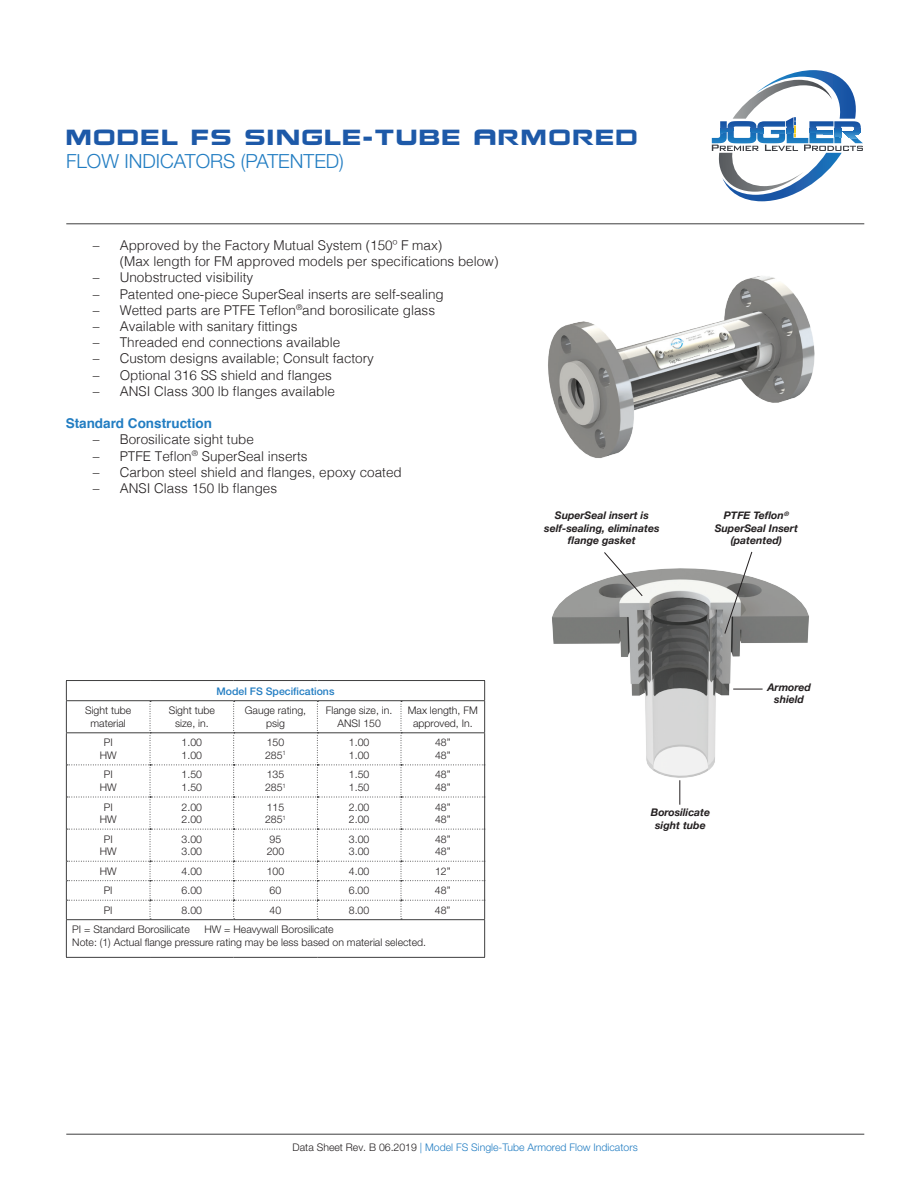
<style>
.page{position:relative;width:918px;height:1188px;background:#fff}
.page>*{position:absolute;margin:0;border:0;box-sizing:border-box;transform-origin:0 0}
.t1{font:19.5px "Nokianvirallinenkirjasin REGULAR";letter-spacing:.1em;color:#1d59a8}
.t2{font:300 19.5px "Helvetica Neue LT Pro";color:#227dc2}
.t3{font:300 13.5px/16.2px "Helvetica";color:#231f20}
.t4{font:700 13.5px "Helvetica";color:#227dc2}
.t5{font:300 10.5px/12.6px "Helvetica Neue LT Pro";color:#231f20}
.t6{font:italic 700 10.5px/12.6px "Helvetica Neue";color:#231f20;text-align:center}
.t7{font:300 10.5px "Helvetica Neue LT Pro";color:#227dc2}
.t8{font:500 10.5px "Helvetica Neue";color:#227dc2}
.s1{color:#231f20}
</style>
<div class="page">
<hr style="left:66px;top:920px;width:1px;height:37px;background:#3e3e3f">
<hr style="left:66px;top:680px;width:84px;height:1px;background:#3e3e3f">
<hr style="left:150px;top:680px;width:84px;height:1px;background:#3e3e3f">
<hr style="left:234px;top:680px;width:83px;height:1px;background:#3e3e3f">
<hr style="left:317px;top:680px;width:84px;height:1px;background:#3e3e3f">
<hr style="left:401px;top:680px;width:84px;height:1px;background:#3e3e3f">
<hr style="left:66px;top:957px;width:84px;height:1px;background:#3e3e3f">
<hr style="left:150px;top:957px;width:84px;height:1px;background:#3e3e3f">
<hr style="left:234px;top:957px;width:83px;height:1px;background:#3e3e3f">
<hr style="left:317px;top:957px;width:84px;height:1px;background:#3e3e3f">
<hr style="left:401px;top:957px;width:84px;height:1px;background:#3e3e3f">
<svg style="left:66px;top:681px;width:419px;height:239px"></svg>
<hr style="left:484px;top:920px;width:1px;height:37px;background:#3e3e3f">
<svg style="left:712px;top:70px;width:151px;height:131px"></svg>
<hr style="left:66px;top:1134px;width:798px;height:1px;background:#3e3e3f">
<hr style="left:66px;top:224px;width:798px;height:1px;background:#3e3e3f">
<img style="left:552px;top:568px;width:257px;height:216px">
<img style="left:548px;top:276px;width:267px;height:182px">
<svg style="left:603px;top:552px;width:40px;height:45px"></svg>
<svg style="left:724px;top:551px;width:29px;height:84px"></svg>
<hr style="left:733px;top:689px;width:30px;height:1px;background:#231f20">
<svg style="left:679px;top:780px;width:1px;height:25px"></svg>
<h1 class="t1" style="left:66px;top:125px;width:573px">MODEL FS SINGLE-TUBE ARMORED</h1>
<h1 class="t2" style="left:66px;top:150px;width:280px">FLOW INDICATORS (PATENTED)</h1>
<p class="t3" style="left:120px;top:236px;width:380px;text-indent:-27px">– Approved by the Factory Mutual System (150º F max)<br>(Max length for FM approved models per specifications below)</p>
<p class="t3" style="left:93px;top:269px;width:162px">– Unobstructed visibility</p>
<p class="t3" style="left:93px;top:285px;width:353px">– Patented one-piece SuperSeal inserts are self-sealing</p>
<p class="t3" style="left:93px;top:301px;width:344px">– Wetted parts are PTFE Teflon<sup>®</sup>and borosilicate glass</p>
<p class="t3" style="left:93px;top:317px;width:206px">– Available with sanitary fittings</p>
<p class="t3" style="left:93px;top:333px;width:249px">– Threaded end connections available</p>
<p class="t3" style="left:93px;top:350px;width:283px">– Custom designs available; Consult factory</p>
<p class="t3" style="left:93px;top:366px;width:241px">– Optional 316 SS shield and flanges</p>
<p class="t3" style="left:93px;top:382px;width:244px">– ANSI Class 300 lb flanges available</p>
<p class="t4" style="left:66px;top:411px;width:148px">Standard Construction</p>
<p class="t3" style="left:93px;top:431px;width:163px">– Borosilicate sight tube</p>
<p class="t3" style="left:93px;top:447px;width:216px">– PTFE Teflon<sup>®</sup> SuperSeal inserts</p>
<p class="t3" style="left:93px;top:463px;width:311px">– Carbon steel shield and flanges, epoxy coated</p>
<p class="t3" style="left:93px;top:479px;width:186px">– ANSI Class 150 lb flanges</p>
<p class="t6" style="left:544px;top:509px;width:117px">SuperSeal insert is self-sealing, eliminates flange gasket</p>
<p class="t6" style="left:715px;top:509px;width:85px">PTFE Teflon<sup>®<br></sup>SuperSeal Insert (patented)</p>
<p class="t8" style="left:217px;top:685px;width:119px">Model FS Specifications</p>
<p class="t5" style="left:85px;top:704px;width:48px;text-align:center">Sight tube material</p>
<p class="t5" style="left:169px;top:704px;width:48px;text-align:center">Sight tube size, in.</p>
<p class="t5" style="left:245px;top:704px;width:63px;text-align:center">Gauge rating, psig</p>
<p class="t5" style="left:326px;top:704px;width:68px;text-align:center">Flange size, in.<br>ANSI 150</p>
<p class="t5" style="left:408px;top:704px;width:72px;text-align:center">Max length, FM approved, In.</p>
<p class="t5" style="left:100px;top:736px;width:18px;text-align:center">PI<br>HW</p>
<p class="t5" style="left:182px;top:736px;width:22px">1.00<br>1.00</p>
<p class="t5" style="left:265px;top:736px;width:22px">150<br>285<sup>1</sup></p>
<p class="t5" style="left:349px;top:736px;width:22px">1.00<br>1.00</p>
<p class="t5" style="left:435px;top:736px;width:17px">48”<br>48”</p>
<p class="t5" style="left:100px;top:768px;width:18px;text-align:center">PI<br>HW</p>
<p class="t5" style="left:182px;top:768px;width:22px">1.50<br>1.50</p>
<p class="t5" style="left:265px;top:768px;width:22px">135<br>285<sup>1</sup></p>
<p class="t5" style="left:349px;top:768px;width:22px">1.50<br>1.50</p>
<p class="t5" style="left:435px;top:768px;width:17px">48”<br>48”</p>
<p class="t5" style="left:100px;top:800px;width:18px;text-align:center">PI<br>HW</p>
<p class="t5" style="left:182px;top:800px;width:22px">2.00<br>2.00</p>
<p class="t5" style="left:265px;top:800px;width:22px">115<br>285<sup>1</sup></p>
<p class="t5" style="left:349px;top:800px;width:22px">2.00<br>2.00</p>
<p class="t5" style="left:435px;top:800px;width:17px">48”<br>48”</p>
<p class="t5" style="left:100px;top:832px;width:18px;text-align:center">PI<br>HW</p>
<p class="t5" style="left:182px;top:832px;width:22px">3.00<br>3.00</p>
<p class="t5" style="left:267px;top:832px;width:19px">95<br>200</p>
<p class="t5" style="left:349px;top:832px;width:22px">3.00<br>3.00</p>
<p class="t5" style="left:435px;top:832px;width:17px">48”<br>48”</p>
<p class="t5" style="left:100px;top:864px;width:18px">HW</p>
<p class="t5" style="left:182px;top:864px;width:22px">4.00</p>
<p class="t5" style="left:267px;top:864px;width:19px">100</p>
<p class="t5" style="left:349px;top:864px;width:22px">4.00</p>
<p class="t5" style="left:435px;top:864px;width:17px">12”</p>
<p class="t5" style="left:104px;top:884px;width:10px">PI</p>
<p class="t5" style="left:182px;top:884px;width:22px">6.00</p>
<p class="t5" style="left:270px;top:884px;width:13px">60</p>
<p class="t5" style="left:349px;top:884px;width:22px">6.00</p>
<p class="t5" style="left:435px;top:884px;width:17px">48”</p>
<p class="t5" style="left:104px;top:903px;width:10px">PI</p>
<p class="t5" style="left:182px;top:903px;width:22px">8.00</p>
<p class="t5" style="left:270px;top:903px;width:13px">40</p>
<p class="t5" style="left:349px;top:903px;width:22px">8.00</p>
<p class="t5" style="left:435px;top:903px;width:17px">48”</p>
<p class="t5" style="left:72px;top:923px;width:119px">PI = Standard Borosilicate</p>
<p class="t5" style="left:72px;top:923px;width:355px;text-indent:132px">HW = Heavywall Borosilicate<br>Note: (1) Actual flange pressure rating may be less based on material selected.</p>
<p class="t6" style="left:651px;top:807px;width:61px">Borosilicate sight tube</p>
<p class="t6" style="left:767px;top:681px;width:45px">Armored shield</p>
<p class="t7" style="left:293px;top:1141px;width:347px"><span class="s1">Data Sheet Rev. B 06.2019</span> | Model FS Single-Tube Armored Flow Indicators</p>
</div>
